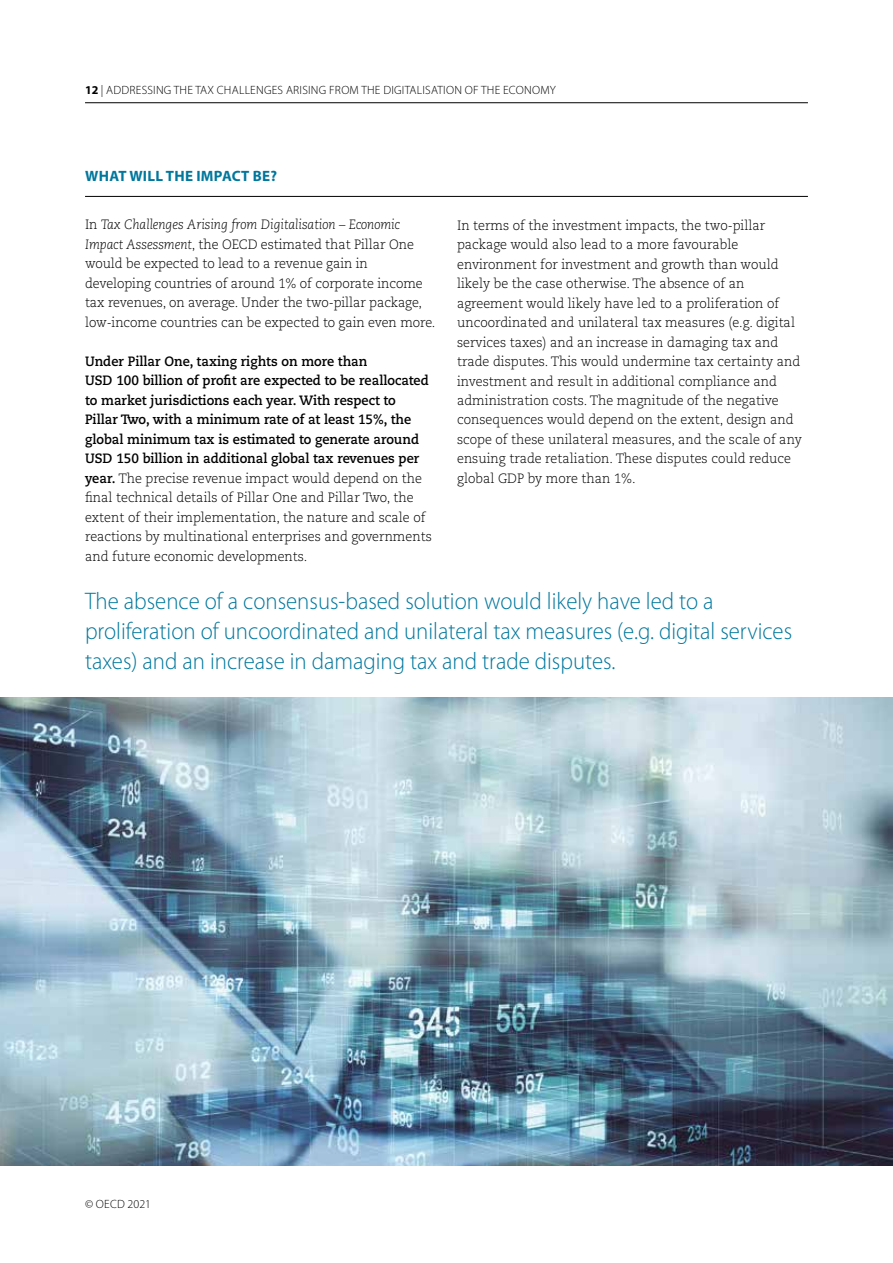
<style>
.page{position:relative;width:893px;height:1263px;background:#fff}
.page>*{position:absolute;margin:0;border:0;box-sizing:border-box;transform-origin:0 0}
.t1{font:300 24px/30px "Myriad Pro";color:#00779d;scale:.95 1}
.t2{font:700 15px "Myriad Pro";letter-spacing:.02em;color:#00779d}
.t3{font:300 13.5px/19.5px "Caecilia LT Pro 45";color:#000;scale:.95 1}
.t4{font:700 13.5px/19.5px "Caecilia LT Pro 75";color:#000;scale:.95 1}
.t5{font:italic 300 13.5px "Caecilia LT Pro 46";letter-spacing:-.005em;color:#000;scale:.95 1}
.t6{font:300 12px "Myriad Pro";letter-spacing:.02em;color:#000}
.s1{font-weight:700}
.s2{font-family:"Caecilia LT Pro 45";font-style:normal}
.s3{font-family:"Caecilia LT Pro 46";font-style:italic}
.s4{font-family:"Caecilia LT Pro 75";font-weight:700}
</style>
<div class="page">
<hr style="left:892px;top:0;width:1px;height:1263px;background:#f1f6fc">
<hr style="left:85px;top:102px;width:723px;height:1px;background:#000">
<hr style="left:85px;top:196px;width:723px;height:1px;background:#000">
<img style="left:0;top:698px;width:893px;height:467px">
<p class="t6" style="left:85px;top:83px;width:472px"><span class="s1">12</span> | ADDRESSING THE TAX CHALLENGES ARISING FROM THE DIGITALISATION OF THE ECONOMY</p>
<p class="t2" style="left:85px;top:166px;width:193px">WHAT WILL THE IMPACT BE?</p>
<p class="t5" style="left:85px;top:216px;width:333px"><span class="s2">In</span> Tax Challenges Arising from Digitalisation – Economic</p>
<p class="t3" style="left:85px;top:234px;width:370px"><span class="s3">Impact Assessment</span>, the OECD estimated that Pillar One would be expected to lead to a revenue gain in developing countries of around 1% of corporate income tax revenues, on average. Under the two-pillar package, low-income countries can be expected to gain even more.</p>
<p class="t4" style="left:85px;top:351px;width:363px">Under Pillar One, taxing rights on more than<br>USD 100 billion of profit are expected to be reallocated to market jurisdictions each year. With respect to Pillar Two, with a minimum rate of at least 15%, the global minimum tax is estimated to generate around USD 150 billion in additional global tax revenues per</p>
<p class="t3" style="left:85px;top:468px;width:367px"><span class="s4">year.</span> The precise revenue impact would depend on the final technical details of Pillar One and Pillar Two, the extent of their implementation, the nature and scale of reactions by multinational enterprises and governments and future economic developments.</p>
<p class="t3" style="left:457px;top:215px;width:364px">In terms of the investment impacts, the two-pillar package would also lead to a more favourable environment for investment and growth than would likely be the case otherwise. The absence of an agreement would likely have led to a proliferation of uncoordinated and unilateral tax measures (e.g. digital services taxes) and an increase in damaging tax and trade disputes. This would undermine tax certainty and investment and result in additional compliance and administration costs. The magnitude of the negative consequences would depend on the extent, design and scope of these unilateral measures, and the scale of any ensuing trade retaliation. These disputes could reduce global GDP by more than 1%.</p>
<h1 class="t1" style="left:85px;top:586px;width:746px">The absence of a consensus-based solution would likely have led to a proliferation of uncoordinated and unilateral tax measures (e.g. digital services taxes) and an increase in damaging tax and trade disputes.</h1>
<p class="t6" style="left:85px;top:1197px;width:68px">© OECD 2021</p>
</div>
